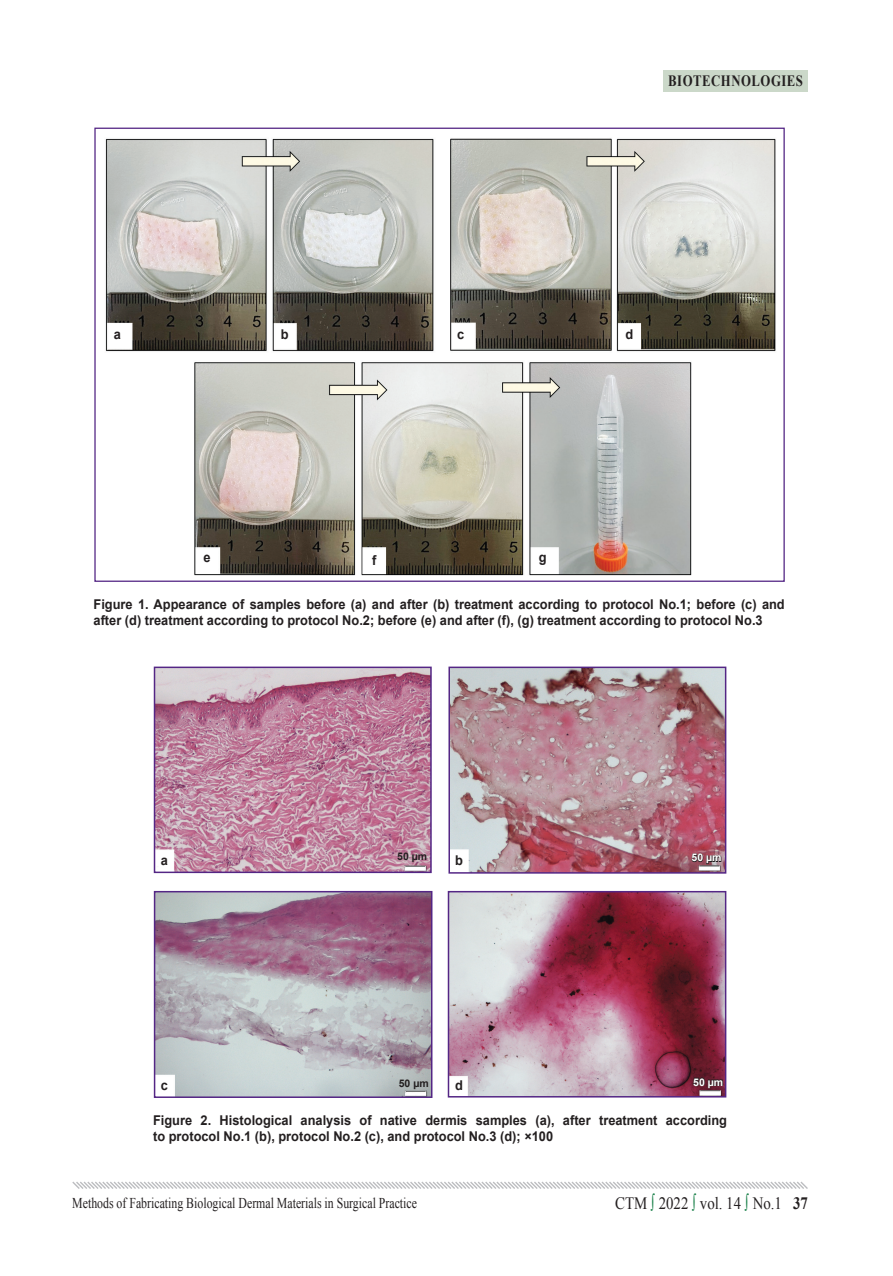
<style>
.page{position:relative;width:893px;height:1276px;background:#fff}
.page>*{position:absolute;margin:0;border:0;box-sizing:border-box;transform-origin:0 0}
.t1{font:17.4px "Times New Roman";color:#231f20;scale:.86 1}
.t2{font:700 15.75px "Times New Roman";letter-spacing:.04em;color:#231f20;scale:.81 1}
.t3{font:15px "Times New Roman";color:#231f20;scale:.79 1}
.t4{font:700 13.5px/16.2px "Arial";color:#231f20;scale:.95 1}
.t5{font:700 10.5px "Arial";color:#231f20}
.t6{font:700 10.5px "Arial";color:#fff}
.s1{color:#127c43}
.s2{font-weight:700}
</style>
<div class="page">
<svg style="left:72px;top:1181px;width:736px;height:8px"></svg>
<div style="left:663px;top:70px;width:145px;height:21px;background:#cbd8c9"></div>
<img style="left:105px;top:138px;width:671px;height:438px">
<img style="left:157px;top:669px;width:272px;height:201px">
<div style="left:154px;top:666px;width:278px;height:207px;border:2px solid #542685"></div>
<img style="left:451px;top:669px;width:272px;height:201px">
<div style="left:448px;top:666px;width:278px;height:207px;border:2px solid #542685"></div>
<img style="left:157px;top:894px;width:272px;height:201px">
<div style="left:154px;top:891px;width:278px;height:207px;border:2px solid #542685"></div>
<img style="left:451px;top:894px;width:272px;height:200px">
<div style="left:448px;top:891px;width:278px;height:206px;border:2px solid #542685"></div>
<svg style="left:691px;top:853px;width:31px;height:11px"></svg>
<svg style="left:693px;top:1077px;width:30px;height:11px"></svg>
<p class="t2" style="left:668px;top:70px;width:168px">BIOTECHNOLOGIES</p>
<p class="t4" style="left:114px;top:327px;width:9px">а</p>
<p class="t4" style="left:281px;top:327px;width:10px">b</p>
<p class="t4" style="left:457px;top:327px;width:9px">c</p>
<p class="t4" style="left:625px;top:327px;width:10px">d</p>
<p class="t4" style="left:203px;top:549px;width:9px">e</p>
<p class="t4" style="left:372px;top:552px;width:6px">f</p>
<p class="t4" style="left:539px;top:549px;width:10px">g</p>
<p class="t4" style="left:94px;top:596px;width:729px">Figure 1. Appearance of samples before (а) and after (b) treatment according to protocol No.1; before (c) and after (d) treatment according to protocol No.2; before (e) and after (f), (g) treatment according to protocol No.3</p>
<p class="t5" style="left:397px;top:849px;width:31px">50 µm</p>
<p class="t4" style="left:161px;top:852px;width:9px">а</p>
<p class="t4" style="left:455px;top:852px;width:10px">b</p>
<p class="t6" style="left:692px;top:851px;width:31px">50 µm</p>
<p class="t6" style="left:693px;top:1074px;width:31px">50 µm</p>
<p class="t5" style="left:399px;top:1076px;width:31px">50 µm</p>
<p class="t4" style="left:161px;top:1077px;width:9px">c</p>
<p class="t4" style="left:455px;top:1077px;width:10px">d</p>
<p class="t4" style="left:153px;top:1112px;width:606px">Figure 2. Histological analysis of native dermis samples (а), after treatment according to protocol No.1 (b), protocol No.2 (c), and protocol No.3 (d); ×100</p>
<p class="t3" style="left:72px;top:1192px;width:438px">Methods of Fabricating Biological Dermal Materials in Surgical Practice</p>
<p class="t1" style="left:615px;top:1191px;width:226px">СТМ <span class="s1">∫</span> 2022 <span class="s1">∫</span> vol. 14 <span class="s1">∫</span> No.1 <span class="s2">37</span></p>
</div>
